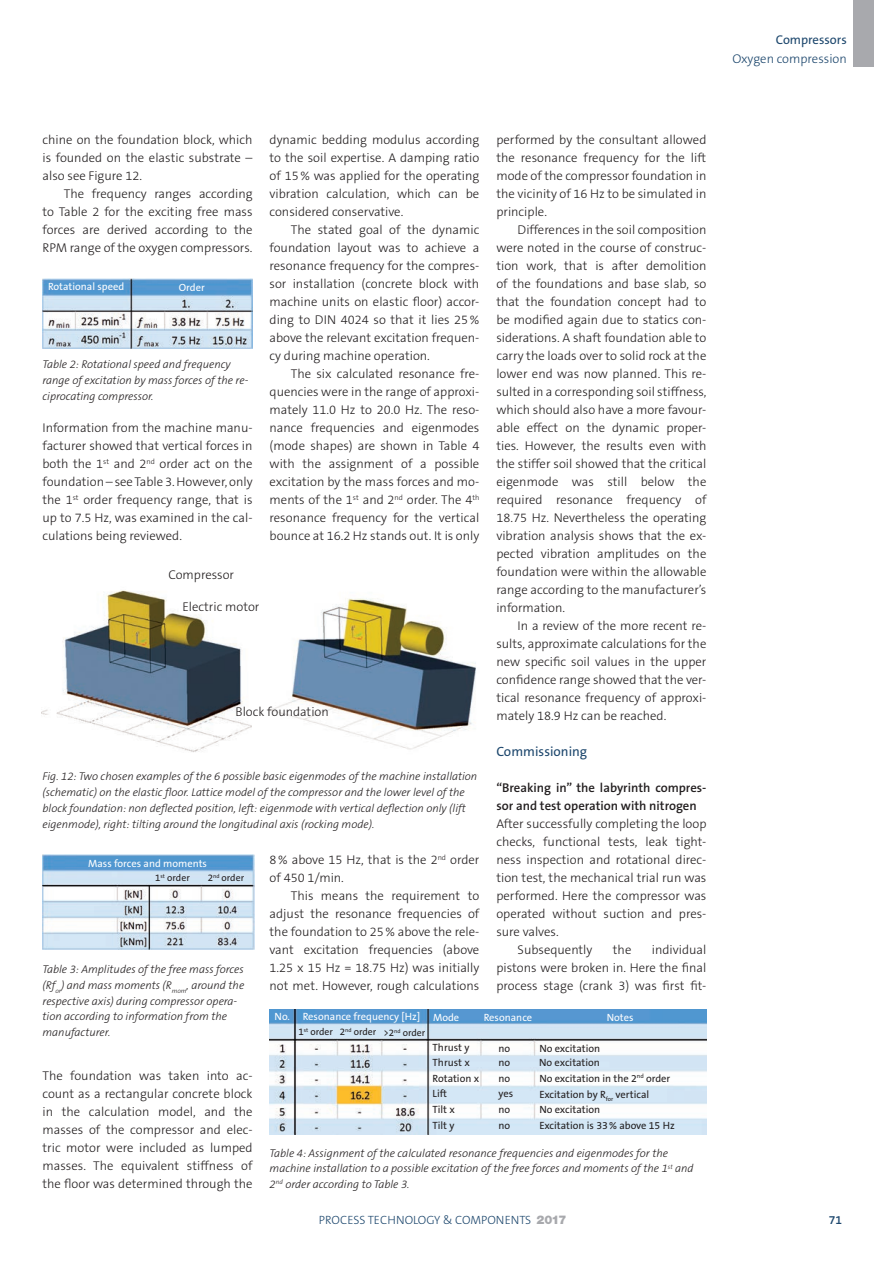
<style>
.page{position:relative;width:893px;height:1263px;background:#fff}
.page>*{position:absolute;margin:0;border:0;box-sizing:border-box;transform-origin:0 0}
.t1{font:13.5px "The Sans B5 Plain";color:#1d476d}
.t2{font:300 12.75px/18px "The Sans B3";color:#231f20;text-align:justify}
.t3{font:600 12.75px/18px "The Sans B6";color:#231f20}
.t4{font:300 12.75px "The Sans B3";color:#1d476d}
.t5{font:12.75px "The Sans B5 Plain";color:#1d476d}
.t6{font:300 12px "The Sans B3";color:#1d476d}
.t7{font:600 12px "The Sans B6";color:#1d476d}
.t8{font:italic 300 11.25px/15.8px "The Sans B3";color:#231f20}
.t9{font:10.5px/15.6px "The Sans B5 Plain";color:#231f20}
.t10{font:10.5px "The Sans B5 Plain";color:#fff}
.t11{font:9.75px "The Sans B5 Plain";color:#231f20}
.t12{font:5.7px "The Sans B5 Plain";color:#231f20}
.s1{font-size:9.75px}
.s2{font-family:"Helvetica Neue LT Std";font-weight:900;color:#a8a9ad}
</style>
<div class="page">
<div style="left:853px;top:0;width:20px;height:67px;background:#a8a9ad"></div>
<img style="left:43px;top:279px;width:210px;height:70px">
<img style="left:270px;top:598px;width:206px;height:152px">
<img style="left:42px;top:590px;width:210px;height:162px">
<img style="left:43px;top:854px;width:211px;height:95px">
<img style="left:270px;top:1009px;width:436px;height:125px">
<p class="t5" style="left:776px;top:33px;width:73px">Compressors</p>
<p class="t4" style="left:732px;top:51px;width:116px">Oxygen compression</p>
<p class="t2" style="left:43px;top:131px;width:212px">chine on the foundation block, which is founded on the elastic substrate – also see Figure 12.</p>
<p class="t2" style="left:43px;top:185px;width:212px;text-indent:21px">The frequency ranges according to Table 2 for the exciting free mass forces are derived according to the RPM range of the oxygen compressors.</p>
<p class="t2" style="left:496px;top:131px;width:212px">performed by the consultant allowed the resonance frequency for the lift mode of the compressor foundation in the vicinity of 16 Hz to be simulated in principle.</p>
<p class="t2" style="left:496px;top:221px;width:212px;text-indent:21px">Differences in the soil composition were noted in the course of construc&shy;tion work, that is after demolition of the foundations and base slab, so that the foundation concept had to be modified again due to statics con&shy;siderations. A shaft foundation able to carry the loads over to solid rock at the lower end was now planned. This re&shy;sulted in a corresponding soil stiffness, which should also have a more favour&shy;able effect on the dynamic proper&shy;ties. However, the results even with the stiffer soil showed that the critical eigenmode was still below the required resonance frequency of 18.75 Hz. Nevertheless the operating vibration analysis shows that the ex&shy;pected vibration amplitudes on the foundation were within the allowable range according to the manufacturer’s information.</p>
<p class="t2" style="left:496px;top:617px;width:212px;text-indent:21px">In a review of the more recent re&shy;sults, approximate calculations for the new specific soil values in the upper confidence range showed that the ver&shy;tical resonance frequency of approxi&shy;mately 18.9 Hz can be reached.</p>
<p class="t1" style="left:496px;top:744px;width:92px">Commissioning</p>
<p class="t3" style="left:496px;top:779px;width:212px">“Breaking in” the labyrinth compres&shy;sor and test operation with nitrogen</p>
<p class="t2" style="left:496px;top:815px;width:212px">After successfully completing the loop</p>
<p class="t2" style="left:496px;top:833px;width:212px">checks, functional tests, leak tight-</p>
<p class="t2" style="left:496px;top:851px;width:212px">ness inspection and rotational direc-</p>
<p class="t2" style="left:496px;top:869px;width:212px">tion test, the mechanical trial run was</p>
<p class="t2" style="left:496px;top:887px;width:212px">performed. Here the compressor was</p>
<p class="t2" style="left:496px;top:905px;width:212px">operated without suction and pres-</p>
<p class="t2" style="left:496px;top:923px;width:64px">sure valves.</p>
<p class="t2" style="left:518px;top:941px;width:76px">Subsequently</p>
<p class="t2" style="left:613px;top:941px;width:20px">the</p>
<p class="t2" style="left:270px;top:131px;width:211px">dynamic bedding modulus according to the soil expertise. A damping ratio of 15% was applied for the operating vibration calculation, which can be considered conservative.</p>
<p class="t2" style="left:270px;top:221px;width:211px;text-indent:21px">The stated goal of the dynamic foundation layout was to achieve a resonance frequency for the compres&shy;sor installation (concrete block with machine units on elastic floor) accor&shy;ding to DIN 4024 so that it lies 25% above the relevant excitation frequen&shy;cy during machine operation.</p>
<p class="t2" style="left:270px;top:365px;width:211px;text-indent:21px">The six calculated resonance fre&shy;quencies were in the range of approxi&shy;mately 11.0 Hz to 20.0 Hz. The reso&shy;nance frequencies and eigenmodes (mode shapes) are shown in Table 4 with the assignment of a possible excitation by the mass forces and mo&shy;ments of the 1<sup>st</sup> and 2<sup>nd</sup> order. The 4<sup>th </sup>resonance frequency for the vertical bounce at 16.2 Hz stands out. It is only</p>
<p class="t10" style="left:48px;top:281px;width:78px">Rotational speed</p>
<p class="t10" style="left:179px;top:282px;width:27px">Order</p>
<p class="t8" style="left:43px;top:357px;width:207px">Table 2: Rotational speed and frequency range of excitation by mass forces of the re&shy;ciprocating compressor.</p>
<p class="t2" style="left:43px;top:419px;width:212px">Information from the machine manu&shy;facturer showed that vertical forces in both the 1<sup>st</sup> and 2<sup>nd</sup> order act on the foundation – see Table 3. However, only the 1<sup>st</sup> order frequency range, that is up to 7.5 Hz, was examined in the cal&shy;culations being reviewed.</p>
<p class="t2" style="left:168px;top:566px;width:67px">Compressor</p>
<p class="t2" style="left:182px;top:598px;width:79px">Electric motor</p>
<p class="t2" style="left:236px;top:703px;width:95px">Block foundation</p>
<p class="t8" style="left:43px;top:769px;width:436px">Fig. 12: Two chosen examples of the 6 possible basic eigenmodes of the machine installation (schematic) on the elastic floor. Lattice model of the compressor and the lower level of the block foundation: non deflected position, left: eigenmode with vertical deflection only (lift eigenmode), right: tilting around the longitudinal axis (rocking mode).</p>
<p class="t2" style="left:270px;top:851px;width:211px">8% above 15 Hz, that is the 2<sup>nd</sup> order of 450 1/min.</p>
<p class="t2" style="left:270px;top:887px;width:211px;text-indent:21px">This means the requirement to adjust the resonance frequencies of the foundation to 25% above the rele&shy;vant excitation frequencies (above 1.25 x 15 Hz = 18.75 Hz) was initially not met. However, rough calculations</p>
<p class="t10" style="left:88px;top:857px;width:120px">Mass forces and moments</p>
<p class="t12" style="left:208px;top:873px;width:13px"><span class="s1">2</span>nd</p>
<p class="t11" style="left:155px;top:872px;width:36px">1<sup>st</sup> order</p>
<p class="t11" style="left:222px;top:872px;width:24px">order</p>
<p class="t2" style="left:496px;top:941px;width:212px;text-indent:155px">individual pistons were broken in. Here the final process stage (crank 3) was first fit-</p>
<p class="t8" style="left:43px;top:962px;width:203px">Table 3: Amplitudes of the free mass forces (Rf<sub>or</sub>) and mass moments (R<sub>mom</sub>, around the respective axis) during compressor opera&shy;tion according to information from the manufacturer.</p>
<p class="t10" style="left:275px;top:1011px;width:186px">No. Resonance frequency [Hz] Mode</p>
<p class="t10" style="left:484px;top:1011px;width:50px">Resonance</p>
<p class="t10" style="left:607px;top:1011px;width:28px">Notes</p>
<p class="t11" style="left:298px;top:1027px;width:128px">1<sup>st</sup> order 2<sup>nd</sup> order &gt;2<sup>nd</sup> order</p>
<p class="t9" style="left:433px;top:1041px;width:39px;line-height:14.4px">Thrust y<br>Thrust x</p>
<p class="t9" style="left:433px;top:1071px;width:48px">Rotation x<br>Lift<br>Tilt x<br>Tilt y</p>
<p class="t9" style="left:539px;top:1041px;width:63px;line-height:14.1px">No excitation<br>No excitation</p>
<p class="t9" style="left:539px;top:1070px;width:132px">No excitation in the 2<sup>nd</sup> order</p>
<p class="t9" style="left:539px;top:1102px;width:62px">No excitation</p>
<p class="t9" style="left:498px;top:1041px;width:13px;line-height:14.1px">no no</p>
<p class="t9" style="left:498px;top:1071px;width:13px">no</p>
<p class="t2" style="left:43px;top:1067px;width:212px">The foundation was taken into ac&shy;count as a rectangular concrete block in the calculation model, and the masses of the compressor and elec&shy;tric motor were included as lumped masses. The equivalent stiffness of the floor was determined through the</p>
<p class="t9" style="left:539px;top:1087px;width:111px">Excitation by R<sub>for</sub> vertical</p>
<p class="t9" style="left:539px;top:1117px;width:137px">Excitation is 33% above 15 Hz</p>
<p class="t9" style="left:498px;top:1086px;width:16px">yes</p>
<p class="t9" style="left:498px;top:1102px;width:13px">no</p>
<p class="t9" style="left:498px;top:1118px;width:13px">no</p>
<p class="t8" style="left:270px;top:1145px;width:426px">Table 4: Assignment of the calculated resonance frequencies and eigenmodes for the machine installation to a possible excitation of the free forces and moments of the 1<sup>st</sup> and<br>2<sup>nd</sup> order according to Table 3.</p>
<p class="t6" style="left:319px;top:1213px;width:249px">PROCESS TECHNOLOGY &amp; COMPONENTS <span class="s2">2017</span></p>
<p class="t7" style="left:829px;top:1213px;width:15px">71</p>
</div>
